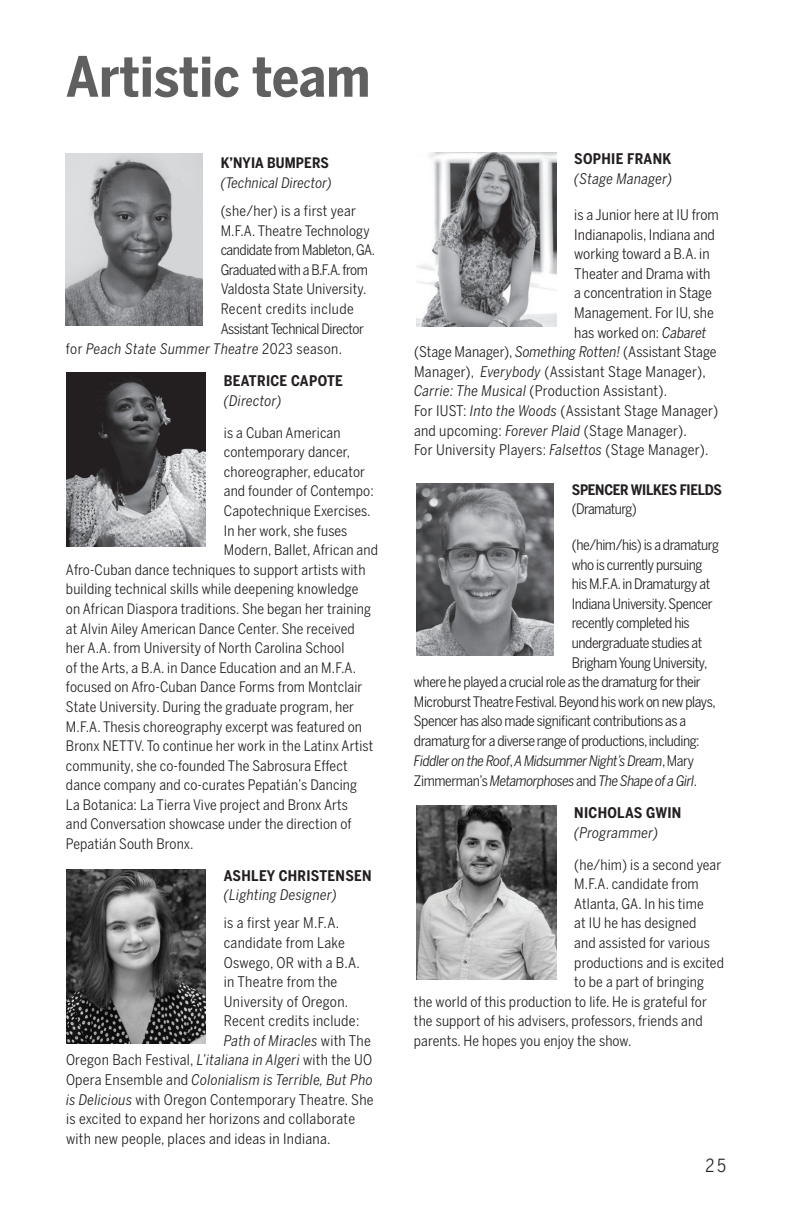
<style>
.page{position:relative;width:792px;height:1224px;background:#fff}
.page>*{position:absolute;margin:0;border:0;box-sizing:border-box;transform-origin:0 0}
.t1{font:700 55px "Benton Sans Cond";color:#606060}
.t2{font:18px "Benton Sans Cond";color:#231f20}
.t3{font:14.6px "Benton Sans Cond";letter-spacing:.015em;color:#231f20}
.t4{font:italic 14.6px "Benton Sans Cond";letter-spacing:.02em;color:#231f20}
.t5{font:700 14.6px "Benton Sans Cond";letter-spacing:.02em;color:#231f20}
.t6{font:14.4px "Benton Sans Cond";letter-spacing:.01em;color:#231f20}
.t7{font:14.4px "Benton Sans Cond";letter-spacing:-.03em;color:#231f20}
.t8{font:italic 14.4px "Benton Sans Cond";letter-spacing:-.03em;color:#231f20}
.t9{font:italic 14.4px "Benton Sans Cond";letter-spacing:.03em;color:#231f20}
.t10{font:14.4px "Benton Sans Cond";letter-spacing:.03em;color:#231f20}
.t11{font:italic 14.4px "Benton Sans Cond";letter-spacing:.01em;color:#231f20}
.t12{font:700 14.4px "Benton Sans Cond";letter-spacing:-.02em;color:#231f20}
.t13{font:700 14.4px "Benton Sans Cond";letter-spacing:.01em;color:#231f20}
.t14{font:14.4px "Benton Sans Cond";letter-spacing:-.04em;color:#231f20}
.s1{font-style:normal}
.s2{font-style:italic}
</style>
<div class="page">
<img style="left:416px;top:806px;width:140px;height:173px">
<img style="left:66px;top:870px;width:140px;height:173px">
<img style="left:66px;top:373px;width:140px;height:174px">
<img style="left:65px;top:153px;width:138px;height:173px">
<img style="left:416px;top:484px;width:138px;height:172px">
<img style="left:416px;top:153px;width:140px;height:173px">
<h1 class="t1" style="left:66px;top:42px;width:306px">Artistic team</h1>
<p class="t13" style="left:221px;top:154px;width:110px">K’NYIA BUMPERS</p>
<p class="t11" style="left:221px;top:174px;width:113px">(Technical Director)</p>
<p class="t6" style="left:221px;top:202px;width:137px">(she/her) is a first year</p>
<p class="t6" style="left:221px;top:222px;width:151px">M.F.A. Theatre Technology</p>
<p class="t7" style="left:221px;top:241px;width:156px">candidate from Mableton, GA.</p>
<p class="t7" style="left:221px;top:261px;width:149px">Graduated with a B.F.A. from</p>
<p class="t6" style="left:221px;top:280px;width:148px">Valdosta State University.</p>
<p class="t10" style="left:221px;top:300px;width:135px">Recent credits include</p>
<p class="t7" style="left:221px;top:320px;width:145px">Assistant Technical Director</p>
<p class="t9" style="left:66px;top:340px;width:278px"><span class="s1">for</span> Peach State Summer Theatre <span class="s1">2023 season.</span></p>
<p class="t5" style="left:224px;top:371px;width:121px">BEATRICE CAPOTE</p>
<p class="t4" style="left:224px;top:391px;width:59px">(Director)</p>
<p class="t6" style="left:224px;top:424px;width:118px">is a Cuban American</p>
<p class="t6" style="left:224px;top:443px;width:128px">contemporary dancer,</p>
<p class="t6" style="left:224px;top:463px;width:143px">choreographer, educator</p>
<p class="t6" style="left:224px;top:482px;width:152px">and founder of Contempo:</p>
<p class="t6" style="left:224px;top:502px;width:148px">Capotechnique Exercises.</p>
<p class="t6" style="left:224px;top:522px;width:125px">In her work, she fuses</p>
<p class="t6" style="left:224px;top:541px;width:156px">Modern, Ballet, African and</p>
<p class="t6" style="left:66px;top:561px;width:301px">Afro-Cuban dance techniques to support artists with</p>
<p class="t6" style="left:66px;top:580px;width:294px">building technical skills while deepening knowledge</p>
<p class="t6" style="left:66px;top:600px;width:307px">on African Diaspora traditions. She began her training</p>
<p class="t6" style="left:66px;top:620px;width:290px">at Alvin Ailey American Dance Center. She received</p>
<p class="t6" style="left:66px;top:639px;width:280px">her A.A. from University of North Carolina School</p>
<p class="t6" style="left:66px;top:659px;width:292px">of the Arts, a B.A. in Dance Education and an M.F.A.</p>
<p class="t6" style="left:66px;top:678px;width:298px">focused on Afro-Cuban Dance Forms from Montclair</p>
<p class="t6" style="left:66px;top:698px;width:290px">State University. During the graduate program, her</p>
<p class="t6" style="left:66px;top:718px;width:298px">M.F.A. Thesis choreography excerpt was featured on</p>
<p class="t6" style="left:66px;top:737px;width:309px">Bronx NETTV. To continue her work in the Latinx Artist</p>
<p class="t6" style="left:66px;top:757px;width:283px">community, she co-founded The Sabrosura Effect</p>
<p class="t6" style="left:66px;top:776px;width:293px">dance company and co-curates Pepatián’s Dancing</p>
<p class="t6" style="left:66px;top:796px;width:283px">La Botanica: La Tierra Vive project and Bronx Arts</p>
<p class="t6" style="left:66px;top:816px;width:287px">and Conversation showcase under the direction of</p>
<p class="t6" style="left:66px;top:835px;width:129px">Pepatián South Bronx.</p>
<p class="t5" style="left:224px;top:866px;width:149px">ASHLEY CHRISTENSEN</p>
<p class="t4" style="left:224px;top:886px;width:115px">(Lighting Designer)</p>
<p class="t3" style="left:224px;top:914px;width:117px">is a first year M.F.A.</p>
<p class="t3" style="left:224px;top:934px;width:123px">candidate from Lake</p>
<p class="t3" style="left:224px;top:953px;width:138px">Oswego, OR with a B.A.</p>
<p class="t3" style="left:224px;top:973px;width:115px">in Theatre from the</p>
<p class="t3" style="left:224px;top:993px;width:126px">University of Oregon.</p>
<p class="t3" style="left:224px;top:1012px;width:137px">Recent credits include:</p>
<p class="t4" style="left:224px;top:1032px;width:149px">Path of Miracles <span class="s1">with The</span></p>
<p class="t3" style="left:66px;top:1051px;width:308px">Oregon Bach Festival, <span class="s2">L’italiana in Algeri</span> with the UO</p>
<p class="t4" style="left:66px;top:1071px;width:308px"><span class="s1">Opera Ensemble and</span> Colonialism is Terrible, But Pho</p>
<p class="t3" style="left:66px;top:1091px;width:309px"><span class="s2">is Delicious</span> with Oregon Contemporary Theatre. She</p>
<p class="t3" style="left:66px;top:1110px;width:291px">is excited to expand her horizons and collaborate</p>
<p class="t3" style="left:66px;top:1130px;width:266px">with new people, places and ideas in Indiana.</p>
<p class="t5" style="left:574px;top:150px;width:99px">SOPHIE FRANK</p>
<p class="t4" style="left:574px;top:170px;width:99px">(Stage Manager)</p>
<p class="t3" style="left:574px;top:206px;width:146px">is a Junior here at IU from</p>
<p class="t3" style="left:574px;top:226px;width:142px">Indianapolis, Indiana and</p>
<p class="t3" style="left:574px;top:245px;width:137px">working toward a B.A. in</p>
<p class="t3" style="left:574px;top:265px;width:138px">Theater and Drama with</p>
<p class="t3" style="left:574px;top:284px;width:139px">a concentration in Stage</p>
<p class="t3" style="left:574px;top:304px;width:141px">Management. For IU, she</p>
<p class="t3" style="left:574px;top:324px;width:134px">has worked on: <span class="s2">Cabaret</span></p>
<p class="t3" style="left:414px;top:343px;width:304px">(Stage Manager), <span class="s2">Something Rotten!</span> (Assistant Stage</p>
<p class="t3" style="left:414px;top:363px;width:293px">Manager), <span class="s2">Everybody</span> (Assistant Stage Manager),</p>
<p class="t3" style="left:414px;top:382px;width:255px"><span class="s2">Carrie: The Musical</span> (Production Assistant).</p>
<p class="t3" style="left:414px;top:402px;width:306px">For IUST: <span class="s2">Into the Woods</span> (Assistant Stage Manager)</p>
<p class="t3" style="left:414px;top:422px;width:274px">and upcoming: <span class="s2">Forever Plaid</span> (Stage Manager).</p>
<p class="t3" style="left:414px;top:441px;width:296px">For University Players: <span class="s2">Falsettos</span> (Stage Manager).</p>
<p class="t12" style="left:572px;top:481px;width:152px">SPENCER WILKES FIELDS</p>
<p class="t14" style="left:572px;top:501px;width:66px">(Dramaturg)</p>
<p class="t7" style="left:572px;top:536px;width:149px">(he/him/his) is a dramaturg</p>
<p class="t7" style="left:572px;top:556px;width:132px">who is currently pursuing</p>
<p class="t7" style="left:572px;top:575px;width:140px">his M.F.A. in Dramaturgy at</p>
<p class="t7" style="left:572px;top:595px;width:142px">Indiana University. Spencer</p>
<p class="t7" style="left:572px;top:615px;width:119px">recently completed his</p>
<p class="t7" style="left:572px;top:634px;width:132px">undergraduate studies at</p>
<p class="t7" style="left:572px;top:654px;width:137px">Brigham Young University,</p>
<p class="t7" style="left:414px;top:673px;width:288px">where he played a crucial role as the dramaturg for their</p>
<p class="t7" style="left:414px;top:693px;width:303px">Microburst Theatre Festival. Beyond his work on new plays,</p>
<p class="t7" style="left:414px;top:713px;width:274px">Spencer has also made significant contributions as a</p>
<p class="t7" style="left:414px;top:732px;width:287px">dramaturg for a diverse range of productions, including:</p>
<p class="t8" style="left:414px;top:752px;width:282px">Fiddler on the Roof<span class="s1">,</span> A Midsummer Night’s Dream<span class="s1">, Mary</span></p>
<p class="t8" style="left:414px;top:772px;width:285px"><span class="s1">Zimmerman’s</span> Metamorphoses <span class="s1">and</span> The Shape of a Girl<span class="s1">.</span></p>
<p class="t5" style="left:574px;top:803px;width:109px">NICHOLAS GWIN</p>
<p class="t4" style="left:574px;top:824px;width:85px">(Programmer)</p>
<p class="t6" style="left:574px;top:856px;width:149px">(he/him) is a second year</p>
<p class="t6" style="left:574px;top:875px;width:126px">M.F.A. candidate from</p>
<p class="t6" style="left:574px;top:895px;width:131px">Atlanta, GA. In his time</p>
<p class="t6" style="left:574px;top:915px;width:124px">at IU he has designed</p>
<p class="t6" style="left:574px;top:934px;width:137px">and assisted for various</p>
<p class="t6" style="left:574px;top:954px;width:151px">productions and is excited</p>
<p class="t6" style="left:574px;top:973px;width:131px">to be a part of bringing</p>
<p class="t6" style="left:414px;top:993px;width:294px">the world of this production to life. He is grateful for</p>
<p class="t6" style="left:414px;top:1013px;width:290px">the support of his advisers, professors, friends and</p>
<p class="t6" style="left:414px;top:1032px;width:219px">parents. He hopes you enjoy the show.</p>
<p class="t2" style="left:705px;top:1154px;width:22px">25</p>
</div>
